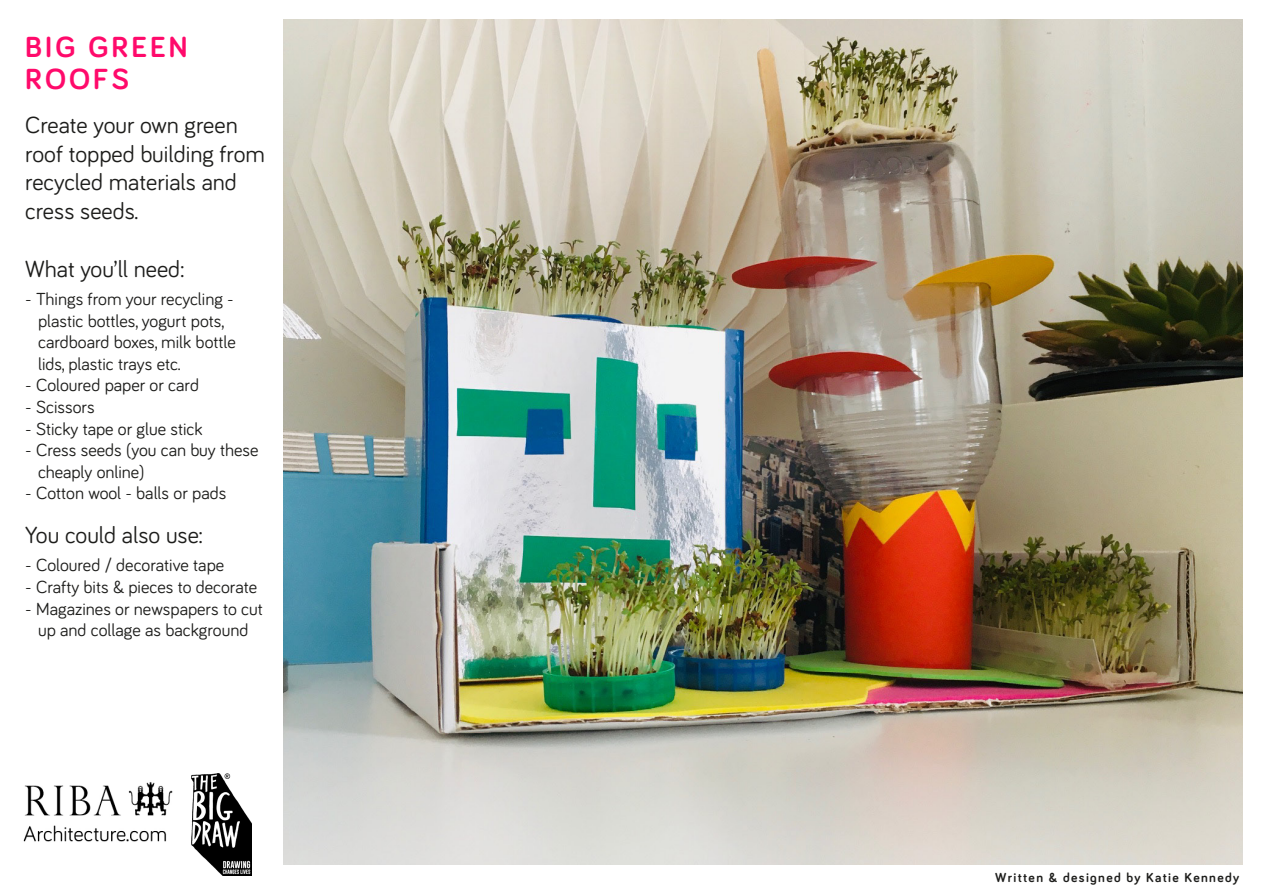
<style>
.page{position:relative;width:1263px;height:893px;background:#fff}
.page>*{position:absolute;margin:0;border:0;box-sizing:border-box;transform-origin:0 0}
.t1{font:700 30px/31.5px "Bariol";letter-spacing:.1em;color:#ff0a6b}
.t2{font:24px/28.8px "Bariol";color:#1d1d1b}
.t3{font:18px/21.6px "Bariol";color:#1d1d1b}
.t4{font:700 13.5px "Bariol";letter-spacing:.1em;color:#1d1d1b}
</style>
<div class="page">
<img style="left:23px;top:782px;width:150px;height:60px">
<img style="left:284px;top:19px;width:959px;height:845px">
<img style="left:191px;top:774px;width:61px;height:102px">
<h1 class="t1" style="left:25px;top:30px;width:164px">BIG GREEN<br>ROOFS</h1>
<h2 class="t2" style="left:25px;top:109px;width:241px">Create your own green roof topped building from recycled materials and cress seeds.</h2>
<h2 class="t2" style="left:25px;top:253px;width:160px">What you’ll need:</h2>
<p class="t3" style="left:38px;top:287px;width:199px;text-indent:-13px">- Things from your recycling - plastic bottles, yogurt pots, cardboard boxes, milk bottle lids, plastic trays etc.</p>
<p class="t3" style="left:25px;top:374px;width:175px">- Coloured paper or card</p>
<p class="t3" style="left:25px;top:395px;width:71px">- Scissors</p>
<p class="t3" style="left:25px;top:417px;width:179px">- Sticky tape or glue stick</p>
<p class="t3" style="left:38px;top:438px;width:222px;text-indent:-13px">- Cress seeds (you can buy these cheaply online)</p>
<p class="t3" style="left:25px;top:482px;width:203px">- Cotton wool - balls or pads</p>
<h2 class="t2" style="left:25px;top:519px;width:179px">You could also use:</h2>
<p class="t3" style="left:25px;top:554px;width:201px">- Coloured / decorative tape</p>
<p class="t3" style="left:25px;top:575px;width:233px">- Crafty bits &amp; pieces to decorate</p>
<p class="t3" style="left:25px;top:597px;width:239px;text-align:center">- Magazines or newspapers to cut up and collage as background</p>
<p class="t4" style="left:995px;top:868px;width:246px">Written &amp; designed by Katie Kennedy</p>
</div>
